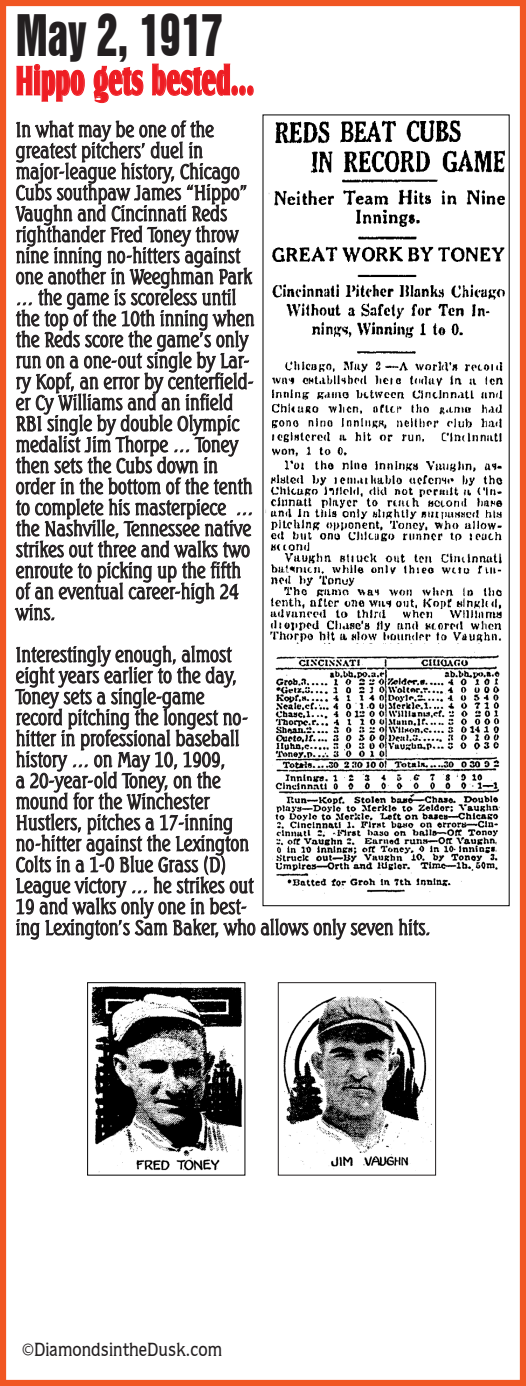
<style>
.page{position:relative;width:526px;height:1386px;background:#fff}
.page>*{position:absolute;margin:0;border:0;box-sizing:border-box;transform-origin:0 0}
.t1{font:52.5px "Swiss 921 BT Regular A";color:#231f20;scale:.8 1}
.t2{font:42.88px "Castle T Ultr";color:#ee1d23;scale:.57 1}
.t3{font:300 19.95px/21px "Seagull BT";letter-spacing:.01em;color:#231f20;scale:.87 1}
.t4{font:500 19.25px "Quorum IT Cby BT";color:#231f20;scale:.91 1}
.s1{font-family:"Myriad Pro";font-weight:400}
</style>
<div class="page">
<div style="left:0;top:0;width:525px;height:1386px;border:7px solid #f15622"></div>
<svg style="left:16px;top:64px;width:69px;height:38px"></svg>
<svg style="left:93px;top:65px;width:50px;height:38px"></svg>
<svg style="left:152px;top:63px;width:102px;height:33px"></svg>
<svg style="left:15px;top:121px;width:239px;height:500px"></svg>
<svg style="left:15px;top:645px;width:240px;height:295px"></svg>
<svg style="left:261px;top:918px;width:167px;height:22px"></svg>
<img style="left:272px;top:652px;width:228px;height:242px">
<img style="left:265px;top:120px;width:240px;height:524px">
<img style="left:91px;top:984px;width:152px;height:188px">
<div style="left:87px;top:982px;width:158px;height:193px;border:1px solid #000"></div>
<img style="left:283px;top:996px;width:146px;height:175px">
<div style="left:278px;top:982px;width:157px;height:193px;border:1px solid #231f20"></div>
<p class="t1" style="left:16px;top:1px;width:260px">May 2, 1917</p>
<p class="t2" style="left:16px;top:55px;width:419px">Hippo gets bested...</p>
<p class="t3" style="left:16px;top:119px;width:275px">In what may be one of the greatest pitchers’ duel in major-league history, Chicago<br>Cubs southpaw James “Hippo”<br>Vaughn and Cincinnati Reds righthander Fred Toney throw nine inning no-hitters against one another in Weeghman Park … the game is scoreless until the top of the 10th inning when the Reds score the game’s only run on a one-out single by Lar&shy;ry Kopf, an error by centerfield&shy;er Cy Williams and an infield<br>RBI single by double Olympic medalist Jim Thorpe … Toney then sets the Cubs down in order in the bottom of the tenth to complete his masterpiece … the Nashville, Tennessee native strikes out three and walks two enroute to picking up the fifth of an eventual career-high 24 wins.</p>
<p class="t3" style="left:16px;top:644px;width:477px">Interestingly enough, almost<br>eight years earlier to the day,<br>Toney sets a single-game<br>record pitching the longest no-<br>hitter in professional baseball<br>history … on May 10, 1909,<br>a 20-year-old Toney, on the<br>mound for the Winchester<br>Hustlers, pitches a 17-inning<br>no-hitter against the Lexington<br>Colts in a 1-0 Blue Grass (D)<br>League victory … he strikes out<br>19 and walks only one in best-<br>ing Lexington’s Sam Baker, who allows only seven hits.</p>
<p class="t4" style="left:22px;top:1338px;width:221px"><span class="s1">©</span>DiamondsintheDusk.com</p>
</div>
